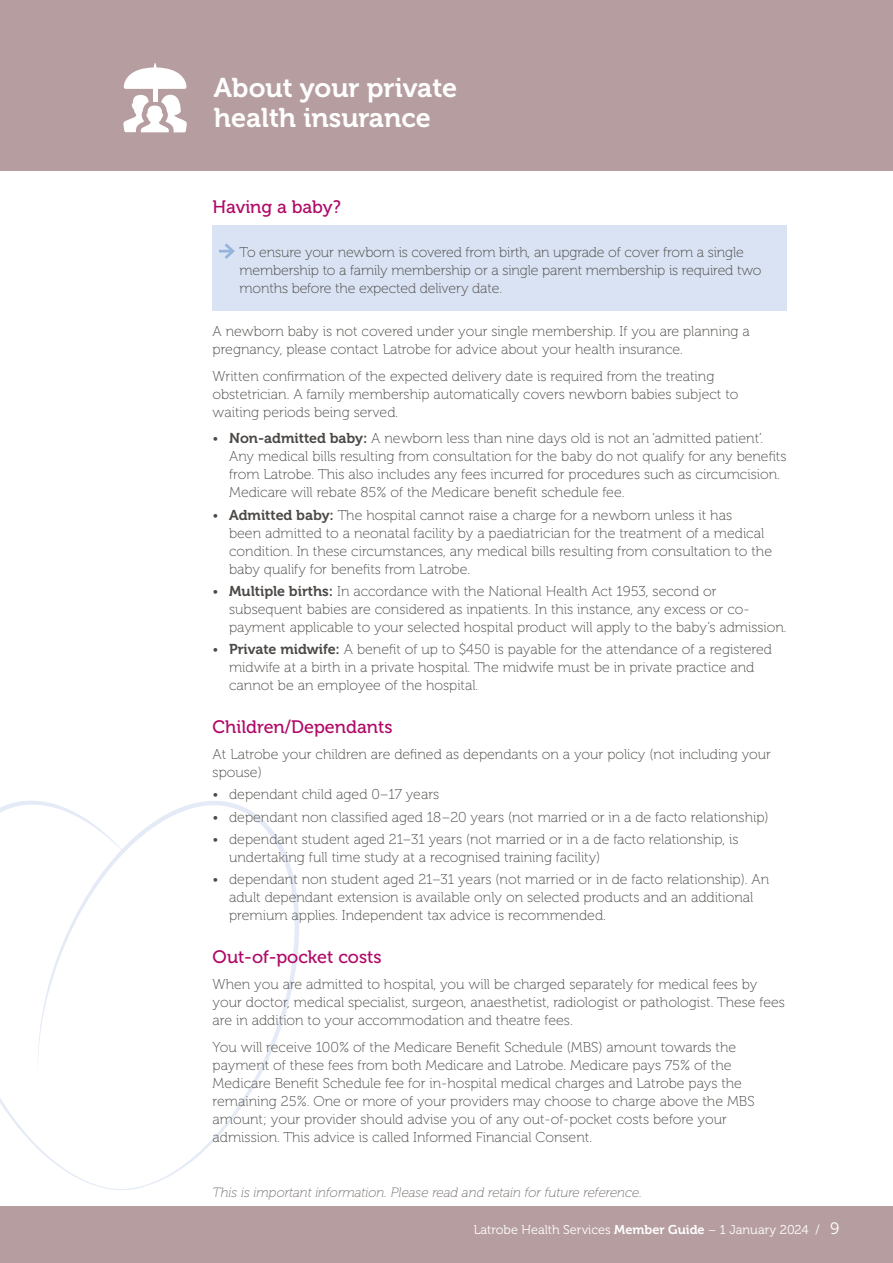
<style>
.page{position:relative;width:893px;height:1263px;background:#fff}
.page>*{position:absolute;margin:0;border:0;box-sizing:border-box;transform-origin:0 0}
.H1-gold{font:27px/30px "Museo 700";color:#fff}
.H2_pink{font:18px "Museo 500";color:#b00968}
.Body_text2{font:14.25px/18px "Museo 100";color:#4b4845}
.Body_text_bullets_1p{font:14.25px/18px "Museo 100";color:#4b4845}
.Body_text_bullets-la{font:14.25px/18px "Museo 100";color:#4b4845}
.Body_text_highlight{font:14.25px/18px "Museo 100";letter-spacing:-.01em;color:#4b4845}
.Body_text2-2{font:italic 13.5px "Museo 100";color:#756e6b}
.t1{font:12.75px "Museo 300";color:#fff}
.s1{font-family:"Museo 700"}
.s2{font-size:16.5px}
</style>
<div class="page">
<svg style="left:143px;top:801px;width:156px;height:386px"></svg>
<svg style="left:0;top:800px;width:143px;height:390px"></svg>
<div style="left:213px;top:226px;width:574px;height:85px;background:#d9e3f3"></div>
<div style="left:0;top:0;width:893px;height:170px;background:#b69da0"></div>
<div style="left:0;top:1207px;width:893px;height:56px;background:#b69da0"></div>
<svg style="left:219px;top:243px;width:16px;height:16px"></svg>
<div style="left:153px;top:88px;width:5px;height:14px;background:#fff"></div>
<svg style="left:123px;top:95px;width:64px;height:37px"></svg>
<svg style="left:124px;top:63px;width:63px;height:26px"></svg>
<p class="H1-gold" style="left:214px;top:73px;width:245px">About your private health insurance</p>
<p class="H2_pink" style="left:213px;top:197px;width:130px">Having a baby?</p>
<p class="Body_text_highlight" style="left:240px;top:243px;width:523px">To ensure your newborn is covered from birth, an upgrade of cover from a single membership to a family membership or a single parent membership is required two months before the expected delivery date.</p>
<p class="Body_text2" style="left:213px;top:323px;width:539px">A newborn baby is not covered under your single membership. If you are planning a pregnancy, please contact Latrobe for advice about your health insurance.</p>
<p class="Body_text2" style="left:213px;top:367px;width:527px">Written confirmation of the expected delivery date is required from the treating obstetrician. A family membership automatically covers newborn babies subject to waiting periods being served.</p>
<p class="Body_text_bullets_1p" style="left:229px;top:430px;width:559px;text-indent:-16px">• <span class="s1">Non-admitted baby:</span> A newborn less than nine days old is not an ‘admitted patient’.<br>Any medical bills resulting from consultation for the baby do not qualify for any benefits from Latrobe. This also includes any fees incurred for procedures such as circumcision.<br>Medicare will rebate 85% of the Medicare benefit schedule fee.</p>
<p class="Body_text_bullets_1p" style="left:229px;top:506px;width:544px;text-indent:-16px">• <span class="s1">Admitted baby:</span> The hospital cannot raise a charge for a newborn unless it has<br>been admitted to a neonatal facility by a paediatrician for the treatment of a medical condition. In these circumstances, any medical bills resulting from consultation to the baby qualify for benefits from Latrobe.</p>
<p class="Body_text_bullets_1p" style="left:229px;top:582px;width:559px;text-indent:-16px">• <span class="s1">Multiple births:</span> In accordance with the National Health Act 1953, second or subsequent babies are considered as inpatients. In this instance, any excess or co&shy;payment applicable to your selected hospital product will apply to the baby’s admission.</p>
<p class="Body_text_bullets-la" style="left:229px;top:641px;width:544px;text-indent:-16px">• <span class="s1">Private midwife:</span> A benefit of up to $450 is payable for the attendance of a registered midwife at a birth in a private hospital. The midwife must be in private practice and cannot be an employee of the hospital.</p>
<p class="H2_pink" style="left:213px;top:717px;width:181px">Children/Dependants</p>
<p class="Body_text2" style="left:213px;top:746px;width:560px">At Latrobe your children are defined as dependants on a your policy (not including your spouse)</p>
<p class="Body_text_bullets_1p" style="left:213px;top:786px;width:228px">• dependant child aged 0–17 years</p>
<p class="Body_text_bullets_1p" style="left:213px;top:808px;width:558px">• dependant non classified aged 18–20 years (not married or in a de facto relationship)</p>
<p class="Body_text_bullets_1p" style="left:229px;top:830px;width:511px;text-indent:-16px">• dependant student aged 21–31 years (not married or in a de facto relationship, is undertaking full time study at a recognised training facility)</p>
<p class="Body_text_bullets-la" style="left:229px;top:871px;width:542px;text-indent:-16px">• dependant non student aged 21–31 years (not married or in de facto relationship). An adult dependant extension is available only on selected products and an additional premium applies. Independent tax advice is recommended.</p>
<p class="H2_pink" style="left:213px;top:947px;width:171px">Out-of-pocket costs</p>
<p class="Body_text2" style="left:213px;top:976px;width:574px">When you are admitted to hospital, you will be charged separately for medical fees by your doctor, medical specialist, surgeon, anaesthetist, radiologist or pathologist. These fees are in addition to your accommodation and theatre fees.</p>
<p class="Body_text2" style="left:213px;top:1038px;width:543px">You will receive 100% of the Medicare Benefit Schedule (MBS) amount towards the payment of these fees from both Medicare and Latrobe. Medicare pays 75% of the Medicare Benefit Schedule fee for in-hospital medical charges and Latrobe pays the remaining 25%. One or more of your providers may choose to charge above the MBS amount; your provider should advise you of any out-of-pocket costs before your admission. This advice is called Informed Financial Consent.</p>
<p class="Body_text2-2" style="left:213px;top:1185px;width:431px">This is important information. Please read and retain for future reference.</p>
<p class="t1" style="left:474px;top:1223px;width:367px">Latrobe Health Services <span class="s1">Member Guide</span> – 1 January 2024 / <span class="s2">9</span></p>
</div>
